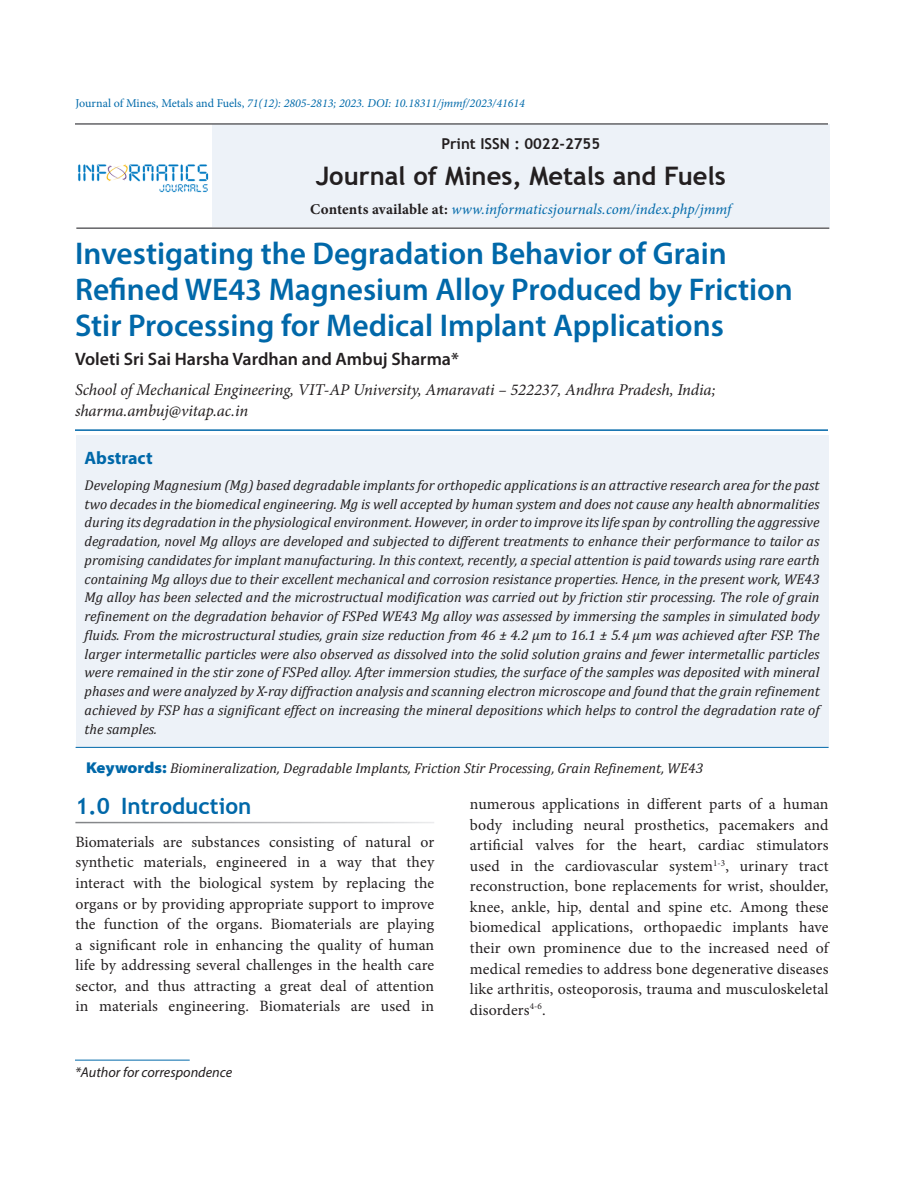
<style>
.page{position:relative;width:918px;height:1188px;background:#fff}
.page>*{position:absolute;margin:0;border:0;box-sizing:border-box;transform-origin:0 0}
.AT{font:600 31.5px/36px "Myriad Pro";color:#0068a9}
.Abs_Text1{font:700 25.5px "Trebuchet MS";color:#231f20}
.t1{font:700 22.5px "Trebuchet MS";color:#0068a9}
.Author{font:600 18px "Myriad Pro";color:#231f20}
.Abs_Head{font:700 18px "Myriad Pro";color:#0068a9}
.Affiliation{font:italic 16.5px/21px "Minion Pro";letter-spacing:-.01em;color:#231f20}
.Text{font:15.75px/20.5px "Minion Pro";letter-spacing:.01em;color:#231f20;text-align:justify}
.Abs_Text1-2{font:italic 15px "Minion Pro";color:#0069aa}
.Abs_Text1-3{font:700 15px "Trebuchet MS";color:#231f20}
.Abs_Text1-4{font:italic 14.25px/18.8px "Cambria";color:#231f20;text-align:justify}
.Keyword{font:italic 14.25px "Cambria";color:#231f20}
.Footnote1{font:italic 14.25px "Myriad Pro";color:#231f20}
.t2{font:italic 12px "Minion Pro";color:#006aaa}
.s1{font-style:normal}
.s2{font-weight:700;font-style:normal;color:#231f20}
.s3{font-family:"Myriad Pro";font-weight:900;font-style:normal;font-stretch:semi-expanded;font-size:15.75px;color:#0068a9}
</style>
<div class="page">
<div style="left:76px;top:435px;width:753px;height:313px;background:#edf2f8"></div>
<hr style="left:76px;top:747px;width:753px;height:1px;background:#0068a9">
<hr style="left:75px;top:1060px;width:115px;height:1px;background:#0068a9">
<hr style="left:75px;top:429px;width:753px;height:2px;background:#0068a9">
<div style="left:212px;top:124px;width:617px;height:103px;background:#edf2f8"></div>
<img style="left:78px;top:164px;width:131px;height:29px">
<hr style="left:75px;top:123px;width:753px;height:2px;background:#636366">
<hr style="left:76px;top:227px;width:753px;height:2px;background:#636366">
<p class="t2" style="left:76px;top:95px;width:451px"><span class="s1">Journal of Mines, Metals and Fuels,</span> 71(12): 2805-2813; 2023. DOI: 10.18311/jmmf/2023/41614</p>
<p class="Abs_Text1-3" style="left:441px;top:134px;width:160px">Print ISSN : 0022-2755</p>
<p class="Abs_Text1" style="left:316px;top:160px;width:412px">Journal of Mines, Metals and Fuels</p>
<p class="Abs_Text1-2" style="left:310px;top:199px;width:423px"><span class="s2">Contents available at:</span> www.informaticsjournals.com/index.php/jmmf</p>
<p class="AT" style="left:75px;top:235px;width:719px">Investigating the Degradation Behavior of Grain<br>Refined WE43 Magnesium Alloy Produced by Friction<br>Stir Processing for Medical Implant Applications</p>
<p class="Author" style="left:75px;top:347px;width:385px">Voleti Sri Sai Harsha Vardhan and Ambuj Sharma*</p>
<p class="Affiliation" style="left:75px;top:379px;width:642px">School of Mechanical Engineering, VIT-AP University, Amaravati – 522237, Andhra Pradesh, India; sharma.ambuj@vitap.ac.in</p>
<p class="Abs_Head" style="left:85px;top:446px;width:70px">Abstract</p>
<p class="Abs_Text1-4" style="left:85px;top:475px;width:737px">Developing Magnesium (Mg) based degradable implants for orthopedic applications is an attractive research area for the past two decades in the biomedical engineering. Mg is well accepted by human system and does not cause any health abnormalities during its degradation in the physiological environment. However, in order to improve its life span by controlling the aggressive degradation, novel Mg alloys are developed and subjected to different treatments to enhance their performance to tailor as promising candidates for implant manufacturing. In this context, recently, a special attention is paid towards using rare earth containing Mg alloys due to their excellent mechanical and corrosion resistance properties. Hence, in the present work, WE43<br>Mg alloy has been selected and the microstructual modification was carried out by friction stir processing. The role of grain refinement on the degradation behavior of FSPed WE43 Mg alloy was assessed by immersing the samples in simulated body fluids. From the microstructural studies, grain size reduction from 46 ± 4.2 µm to 16.1 ± 5.4 µm was achieved after FSP. The larger intermetallic particles were also observed as dissolved into the solid solution grains and fewer intermetallic particles were remained in the stir zone of FSPed alloy. After immersion studies, the surface of the samples was deposited with mineral phases and were analyzed by X-ray diffraction analysis and scanning electron microscope and found that the grain refinement achieved by FSP has a significant effect on increasing the mineral depositions which helps to control the degradation rate of the samples.</p>
<p class="Keyword" style="left:86px;top:758px;width:619px"><span class="s3">Keywords:</span> Biomineralization, Degradable Implants, Friction Stir Processing, Grain Refinement, WE43</p>
<h1 class="t1" style="left:75px;top:792px;width:178px">1.0 Introduction</h1>
<p class="Text" style="left:75px;top:832px;width:360px">Biomaterials are substances consisting of natural or synthetic materials, engineered in a way that they interact with the biological system by replacing the organs or by providing appropriate support to improve the function of the organs. Biomaterials are playing a significant role in enhancing the quality of human life by addressing several challenges in the health care sector, and thus attracting a great deal of attention in materials engineering. Biomaterials are used in</p>
<p class="Footnote1" style="left:75px;top:1063px;width:159px">*Author for correspondence</p>
<p class="Text" style="left:470px;top:794px;width:360px">numerous applications in different parts of a human body including neural prosthetics, pacemakers and artificial valves for the heart, cardiac stimulators used in the cardiovascular system<sup>1-3</sup>, urinary tract reconstruction, bone replacements for wrist, shoulder, knee, ankle, hip, dental and spine etc. Among these biomedical applications, orthopaedic implants have their own prominence due to the increased need of medical remedies to address bone degenerative diseases like arthritis, osteoporosis, trauma and musculoskeletal disorders<sup>4-6</sup>.</p>
</div>
